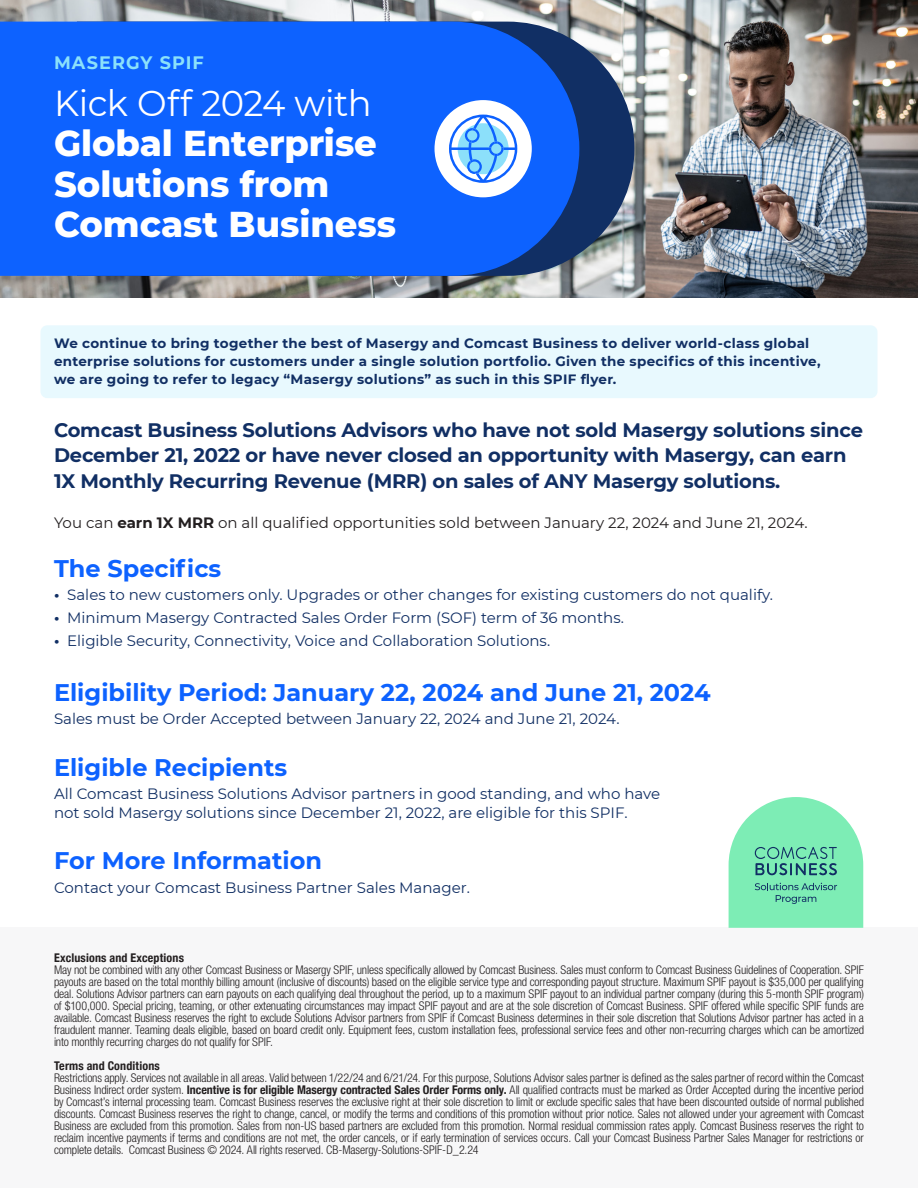
<style>
.page{position:relative;width:918px;height:1188px;background:#fff}
.page>*{position:absolute;margin:0;border:0;box-sizing:border-box;transform-origin:0 0}
.subhead_proxima_bold{font:800 36px/40.5px "Montserrat";letter-spacing:-.005em;color:#fff}
.subhead_proxima_bold-2{font:700 24px "Montserrat";color:#0d62ff}
.subhead_proxima_bold-3{font:700 19.5px/25.5px "Montserrat";letter-spacing:-.01em;color:#112f64}
.subhead_proxima_bold-4{font:700 18px "Montserrat";letter-spacing:.06em;color:#8be1fa}
.subhead_proxima_bold-5{font:15px/19.5px "Montserrat";color:#112f64}
.subhead_proxima_bold-6{font:15px "Montserrat";color:#231f20}
.subhead_proxima_bold-7{font:700 13.5px/18px "Montserrat";letter-spacing:.02em;color:#112f64}
.t1{font:300 condensed 12px/12px "Helvetica Neue LT Std";letter-spacing:-.01em;color:#231f20;text-align:justify}
.t2{font:700 condensed 12px "Helvetica Neue";letter-spacing:.015em;color:#231f20}
.s1{font-weight:400}
.s2{font-weight:700}
.s3{font-family:"Helvetica Neue";font-weight:700}
</style>
<div class="page">
<img style="left:0;top:0;width:918px;height:297px">
<div style="left:0;top:928px;width:918px;height:260px;background:#f7f7f8"></div>
<svg style="left:579px;top:22px;width:55px;height:254px;background:#5c6f8d"></svg>
<div style="left:0;top:22px;width:579px;height:254px;background:#0d62ff"></div>
<div style="left:40px;top:325px;width:838px;height:73px;background:#e8f9fe;border-radius:7px"></div>
<svg style="left:729px;top:797px;width:134px;height:131px;background:#86e5b9"></svg>
<div style="left:435px;top:100px;width:97px;height:97px;background:#fff;border-radius:50%"></div>
<svg style="left:449px;top:115px;width:68px;height:68px"></svg>
<p class="subhead_proxima_bold-4" style="left:54px;top:49px;width:151px">MASERGY SPIF</p>
<p class="subhead_proxima_bold" style="left:54px;top:82px;width:344px"><span class="s1">Kick Off 2024 with<br></span>Global Enterprise<br>Solutions from<br>Comcast Business</p>
<p class="subhead_proxima_bold-7" style="left:54px;top:334px;width:768px">We continue to bring together the best of Masergy and Comcast Business to deliver world-class global enterprise solutions for customers under a single solution portfolio. Given the specifics of this incentive, we are going to refer to legacy “Masergy solutions” as such in this SPIF flyer.</p>
<p class="subhead_proxima_bold-3" style="left:54px;top:416px;width:810px">Comcast Business Solutions Advisors who have not sold Masergy solutions since<br>December 21, 2022 or have never closed an opportunity with Masergy, can earn<br>1X Monthly Recurring Revenue (MRR) on sales of ANY Masergy solutions.</p>
<p class="subhead_proxima_bold-6" style="left:54px;top:512px;width:755px">You can <span class="s2">earn 1X MRR</span> on all qualified opportunities sold between January 22, 2024 and June 21, 2024.</p>
<p class="subhead_proxima_bold-2" style="left:54px;top:552px;width:169px">The Specifics</p>
<p class="subhead_proxima_bold-5" style="left:54px;top:585px;width:721px"><span class="s2">•</span> Sales to new customers only. Upgrades or other changes for existing customers do not qualify.</p>
<p class="subhead_proxima_bold-5" style="left:54px;top:608px;width:571px"><span class="s2">•</span> Minimum Masergy Contracted Sales Order Form (SOF) term of 36 months.</p>
<p class="subhead_proxima_bold-5" style="left:54px;top:631px;width:498px"><span class="s2">•</span> Eligible Security, Connectivity, Voice and Collaboration Solutions.</p>
<p class="subhead_proxima_bold-2" style="left:54px;top:675px;width:658px">Eligibility Period: January 22, 2024 and June 21, 2024</p>
<p class="subhead_proxima_bold-5" style="left:54px;top:709px;width:567px">Sales must be Order Accepted between January 22, 2024 and June 21, 2024.</p>
<p class="subhead_proxima_bold-2" style="left:54px;top:750px;width:235px">Eligible Recipients</p>
<p class="subhead_proxima_bold-5" style="left:54px;top:783px;width:608px">All Comcast Business Solutions Advisor partners in good standing, and who have not sold Masergy solutions since December 21, 2022, are eligible for this SPIF.</p>
<p class="subhead_proxima_bold-2" style="left:54px;top:844px;width:270px">For More Information</p>
<p class="subhead_proxima_bold-5" style="left:54px;top:877px;width:417px">Contact your Comcast Business Partner Sales Manager.</p>
<p class="t2" style="left:54px;top:948px;width:132px">Exclusions and Exceptions</p>
<p class="t1" style="left:54px;top:963px;width:812px">May not be combined with any other Comcast Business or Masergy SPIF, unless specifically allowed by Comcast Business. Sales must conform to Comcast Business Guidelines of Cooperation. SPIF payouts are based on the total monthly billing amount (inclusive of discounts) based on the eligible service type and corresponding payout structure. Maximum SPIF payout is $35,000 per qualifying deal. Solutions Advisor partners can earn payouts on each qualifying deal throughout the period, up to a maximum SPIF payout to an individual partner company (during this 5-month SPIF program) of $100,000. Special pricing, teaming, or other extenuating circumstances may impact SPIF payout and are at the sole discretion of Comcast Business. SPIF offered while specific SPIF funds are available. Comcast Business reserves the right to exclude Solutions Advisor partners from SPIF if Comcast Business determines in their sole discretion that Solutions Advisor partner has acted in a fraudulent manner. Teaming deals eligible, based on board credit only. Equipment fees, custom installation fees, professional service fees and other non-recurring charges which can be amortized into monthly recurring charges do not qualify for SPIF.</p>
<p class="t2" style="left:54px;top:1056px;width:107px">Terms and Conditions</p>
<p class="t1" style="left:54px;top:1071px;width:812px">Restrictions apply. Services not available in all areas. Valid between 1/22/24 and 6/21/24. For this purpose, Solutions Advisor sales partner is defined as the sales partner of record within the Comcast Business Indirect order system. <span class="s3">Incentive is for eligible Masergy contracted Sales Order Forms only.</span> All qualified contracts must be marked as Order Accepted during the incentive period by Comcast’s internal processing team. Comcast Business reserves the exclusive right at their sole discretion to limit or exclude specific sales that have been discounted outside of normal published discounts. Comcast Business reserves the right to change, cancel, or modify the terms and conditions of this promotion without prior notice. Sales not allowed under your agreement with Comcast Business are excluded from this promotion. Sales from non-US based partners are excluded from this promotion. Normal residual commission rates apply. Comcast Business reserves the right to reclaim incentive payments if terms and conditions are not met, the order cancels, or if early termination of services occurs. Call your Comcast Business Partner Sales Manager for restrictions or complete details. Comcast Business © 2024. All rights reserved. CB-Masergy-Solutions-SPIF-D_2.24</p>
</div>
